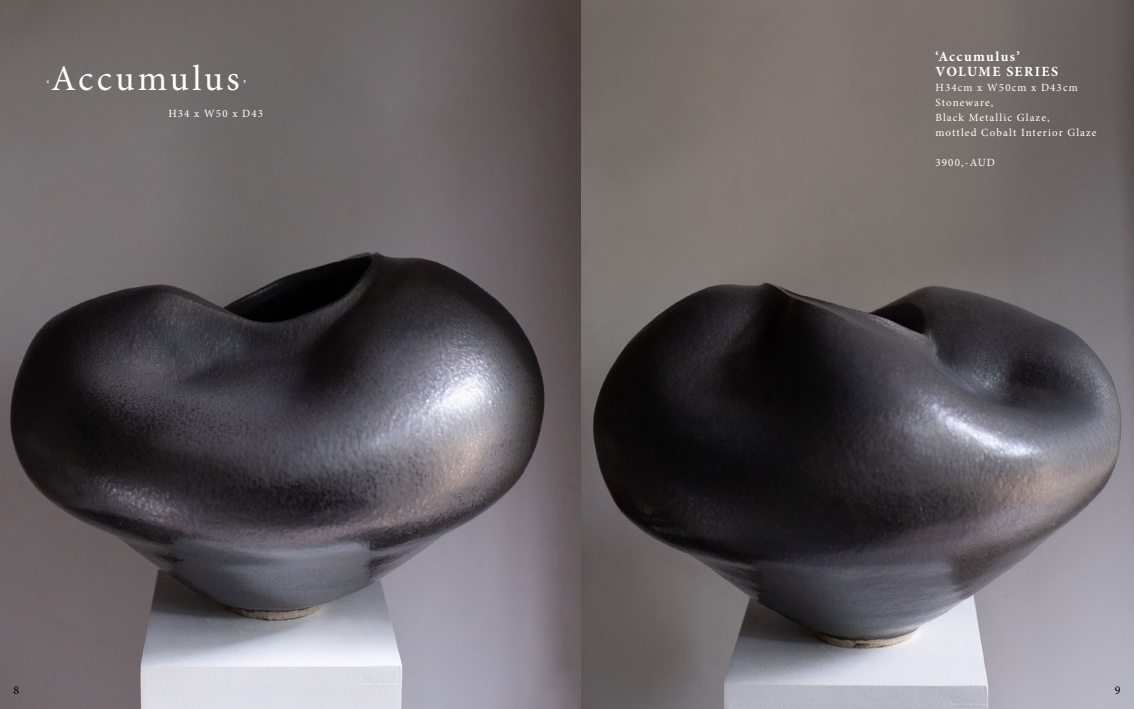
<style>
.page{position:relative;width:1134px;height:709px;background:#fff}
.page>*{position:absolute;margin:0;border:0;box-sizing:border-box;transform-origin:0 0}
.t1{font:36px "Minion Pro";letter-spacing:.09em;color:#fff}
.t2{font:700 14px/15px "Minion Pro";letter-spacing:.1em;color:#fff}
.t3{font:14px "Minion Pro";color:#fff}
.t4{font:12px "Minion Pro";color:#000}
.t5{font:11px/15px "Minion Pro";letter-spacing:.1em;color:#fff}
</style>
<div class="page">
<img style="left:580px;top:0;width:554px;height:709px">
<img style="left:0;top:0;width:580px;height:709px">
<h1 class="t1" style="left:51px;top:54px;width:190px">Accumulus</h1>
<p class="t3" style="left:47px;top:76px;width:5px">‘</p>
<p class="t3" style="left:243px;top:76px;width:5px">’</p>
<p class="t5" style="left:168px;top:106px;width:96px">H34 x W50 x D43</p>
<p class="t2" style="left:935px;top:48px;width:124px">‘Accumulus’<br>VOLUME SERIES</p>
<p class="t5" style="left:935px;top:80px;width:163px">H34cm x W50cm x D43cm<br>Stoneware,<br>Black Metallic Glaze,<br>mottled Cobalt Interior Glaze</p>
<p class="t5" style="left:935px;top:155px;width:61px">3900,-AUD</p>
<p class="t4" style="left:13px;top:681px;width:7px">8</p>
<p class="t4" style="left:1115px;top:681px;width:7px">9</p>
</div>
